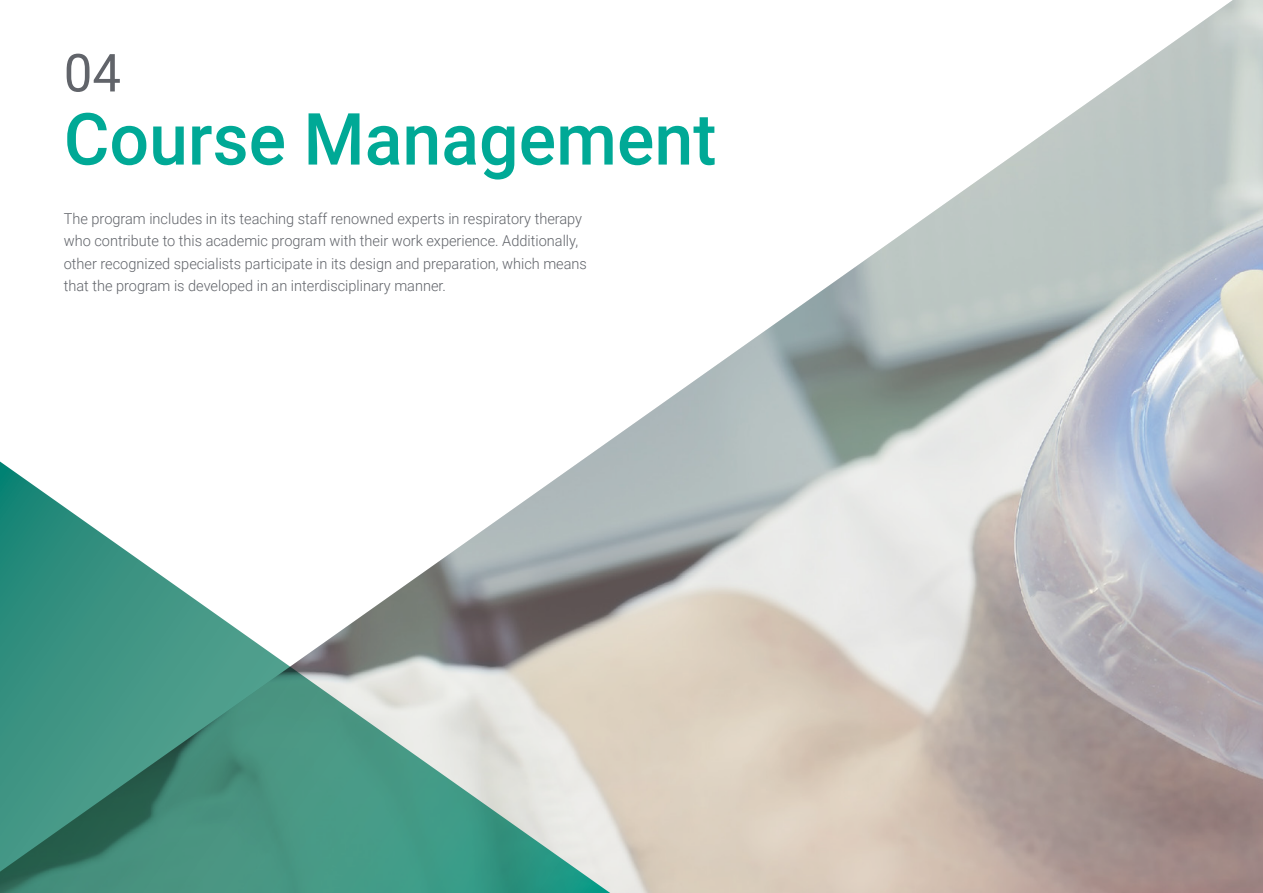
<style>
.page{position:relative;width:1263px;height:893px;background:#fff}
.page>*{position:absolute;margin:0;border:0;box-sizing:border-box;transform-origin:0 0}
.t1{font:500 72px "Roboto";color:#00a996}
.t2{font:52.5px "Roboto";color:#61646a}
.t3{font:300 15px/22.5px "Roboto";color:#61646a}
</style>
<div class="page">
<img style="left:602px;top:0;width:661px;height:893px">
<svg style="left:0;top:446px;width:640px;height:447px"></svg>
<h2 class="t2" style="left:64px;top:36px;width:59px">04</h2>
<h1 class="t1" style="left:64px;top:89px;width:654px">Course Management</h1>
<p class="t3" style="left:64px;top:207px;width:525px">The program includes in its teaching staff renowned experts in respiratory therapy who contribute to this academic program with their work experience. Additionally, other recognized specialists participate in its design and preparation, which means that the program is developed in an interdisciplinary manner.</p>
</div>
